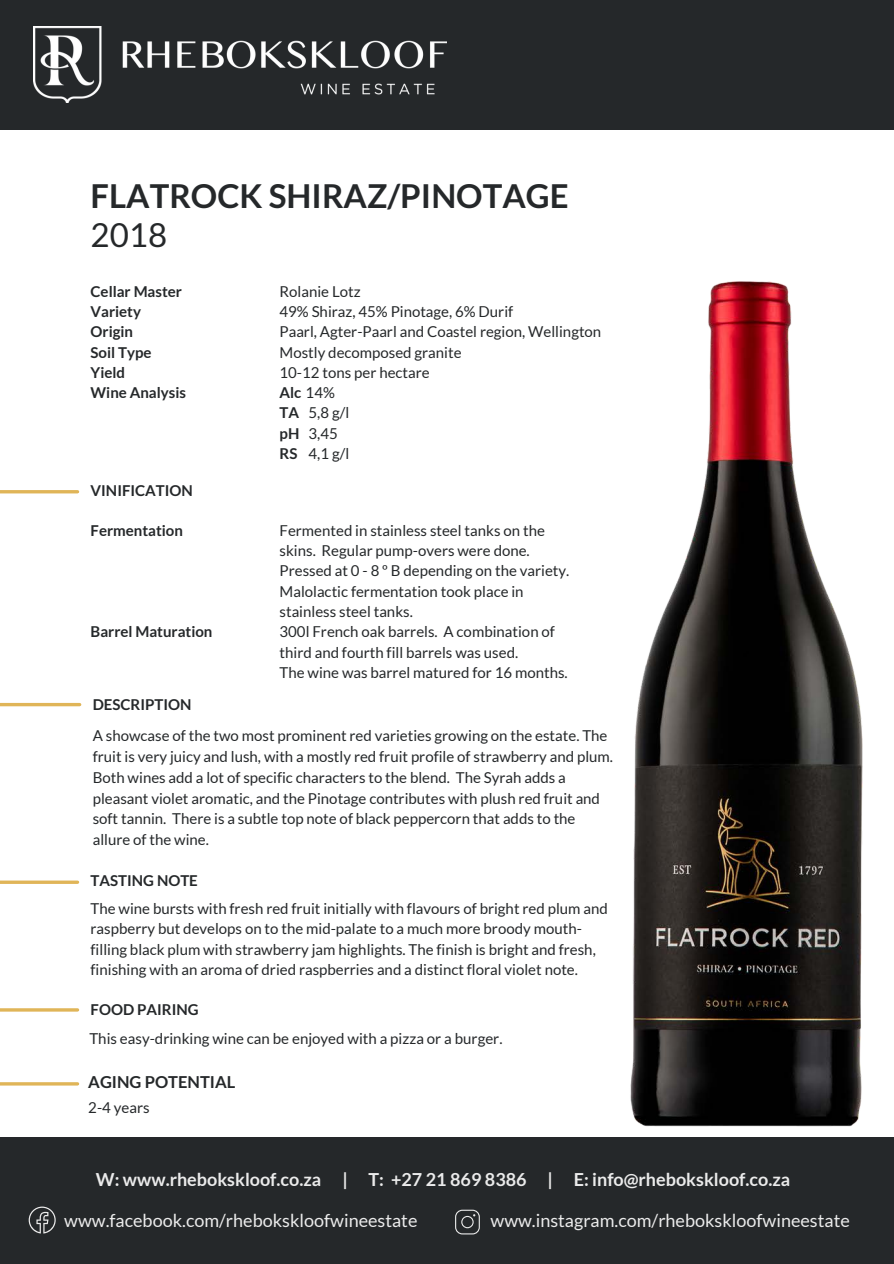
<style>
.page{position:relative;width:894px;height:1264px;background:#fff}
.page>*{position:absolute;margin:0;border:0;box-sizing:border-box;transform-origin:0 0}
.t1{font:700 33px "Lato";color:#25282a}
.t2{font:33px "Lato";color:#25282a}
.t3{font:18px "Lato";color:#ebebeb}
.t4{font:700 18px "Lato";color:#ebebeb}
.t5{font:700 16.5px "Lato";color:#25282a}
.t6{font:15px/20.2px "Lato";color:#25282a}
.t7{font:700 15px "Lato";color:#25282a}
.s1{font-weight:400}
</style>
<div class="page">
<div style="left:0;top:1137px;width:893px;height:126px;background:#25282a"></div>
<img style="left:630px;top:281px;width:233px;height:846px">
<div style="left:0;top:0;width:893px;height:130px;background:#25282a"></div>
<img style="left:33px;top:27px;width:413px;height:75px">
<svg style="left:29px;top:1206px;width:27px;height:27px"></svg>
<svg style="left:455px;top:1209px;width:24px;height:25px"></svg>
<hr style="left:0;top:880px;width:77px;height:3px;background:#e0b558">
<hr style="left:0;top:1008px;width:77px;height:3px;background:#e0b558">
<hr style="left:0;top:1082px;width:77px;height:3px;background:#e0b558">
<hr style="left:0;top:490px;width:77px;height:3px;background:#e0b558">
<hr style="left:0;top:703px;width:80px;height:3px;background:#e0b558">
<p class="t1" style="left:91px;top:175px;width:479px">FLATROCK SHIRAZ/PINOTAGE</p>
<p class="t2" style="left:91px;top:215px;width:78px">2018</p>
<p class="t7" style="left:91px;top:282px;width:93px">Cellar Master</p>
<p class="t7" style="left:91px;top:302px;width:52px">Variety</p>
<p class="t7" style="left:91px;top:322px;width:44px">Origin</p>
<p class="t7" style="left:91px;top:343px;width:62px">Soil Type</p>
<p class="t7" style="left:91px;top:363px;width:36px">Yield</p>
<p class="t7" style="left:91px;top:383px;width:97px">Wine Analysis</p>
<p class="t7" style="left:91px;top:481px;width:104px">VINIFICATION</p>
<p class="t7" style="left:91px;top:521px;width:94px">Fermentation</p>
<p class="t7" style="left:91px;top:622px;width:123px">Barrel Maturation</p>
<p class="t7" style="left:93px;top:695px;width:100px">DESCRIPTION</p>
<p class="t6" style="left:279px;top:281px;width:82px">Rolanie Lotz</p>
<p class="t6" style="left:279px;top:301px;width:235px">49% Shiraz, 45% Pinotage, 6% Durif</p>
<p class="t6" style="left:279px;top:321px;width:323px">Paarl, Agter-Paarl and Coastel region, Wellington</p>
<p class="t6" style="left:279px;top:341px;width:183px">Mostly decomposed granite</p>
<p class="t6" style="left:279px;top:362px;width:152px">10-12 tons per hectare</p>
<p class="t7" style="left:279px;top:383px;width:57px">Alc <span class="s1">14%</span></p>
<p class="t6" style="left:308px;top:402px;width:42px">5,8 g/l</p>
<p class="t6" style="left:308px;top:423px;width:31px">3,45</p>
<p class="t6" style="left:308px;top:443px;width:42px">4,1 g/l</p>
<p class="t7" style="left:279px;top:403px;width:21px">TA</p>
<p class="t7" style="left:279px;top:424px;width:21px">pH</p>
<p class="t7" style="left:279px;top:444px;width:19px">RS</p>
<p class="t6" style="left:279px;top:520px;width:291px">Fermented in stainless steel tanks on the skins. Regular pump-overs were done.<br>Pressed at 0 - 8 º B depending on the variety.<br>Malolactic fermentation took place in stainless steel tanks.</p>
<p class="t6" style="left:279px;top:621px;width:277px">300l French oak barrels. A combination of third and fourth fill barrels was used.</p>
<p class="t6" style="left:279px;top:662px;width:289px">The wine was barrel matured for 16 months.</p>
<p class="t6" style="left:93px;top:724px;width:521px;line-height:20.9px">A showcase of the two most prominent red varieties growing on the estate. The fruit is very juicy and lush, with a mostly red fruit profile of strawberry and plum.<br>Both wines add a lot of specific characters to the blend. The Syrah adds a pleasant violet aromatic, and the Pinotage contributes with plush red fruit and soft tannin. There is a subtle top note of black peppercorn that adds to the allure of the wine.</p>
<p class="t7" style="left:91px;top:871px;width:109px">TASTING NOTE</p>
<p class="t6" style="left:91px;top:898px;width:518px">The wine bursts with fresh red fruit initially with flavours of bright red plum and raspberry but develops on to the mid-palate to a much more broody mouth&shy;filling black plum with strawberry jam highlights. The finish is bright and fresh, finishing with an aroma of dried raspberries and a distinct floral violet note.</p>
<p class="t7" style="left:91px;top:999px;width:109px">FOOD PAIRING</p>
<p class="t6" style="left:89px;top:1027px;width:414px">This easy-drinking wine can be enjoyed with a pizza or a burger.</p>
<p class="t5" style="left:88px;top:1071px;width:148px">AGING POTENTIAL</p>
<p class="t6" style="left:88px;top:1097px;width:63px">2-4 years</p>
<p class="t4" style="left:96px;top:1168px;width:695px">W: www.rhebokskloof.co.za | T: +27 21 869 8386 | E: info@rhebokskloof.co.za</p>
<p class="t3" style="left:64px;top:1209px;width:354px">www.facebook.com/rhebokskloofwineestate</p>
<p class="t3" style="left:490px;top:1209px;width:361px">www.instagram.com/rhebokskloofwineestate</p>
</div>
